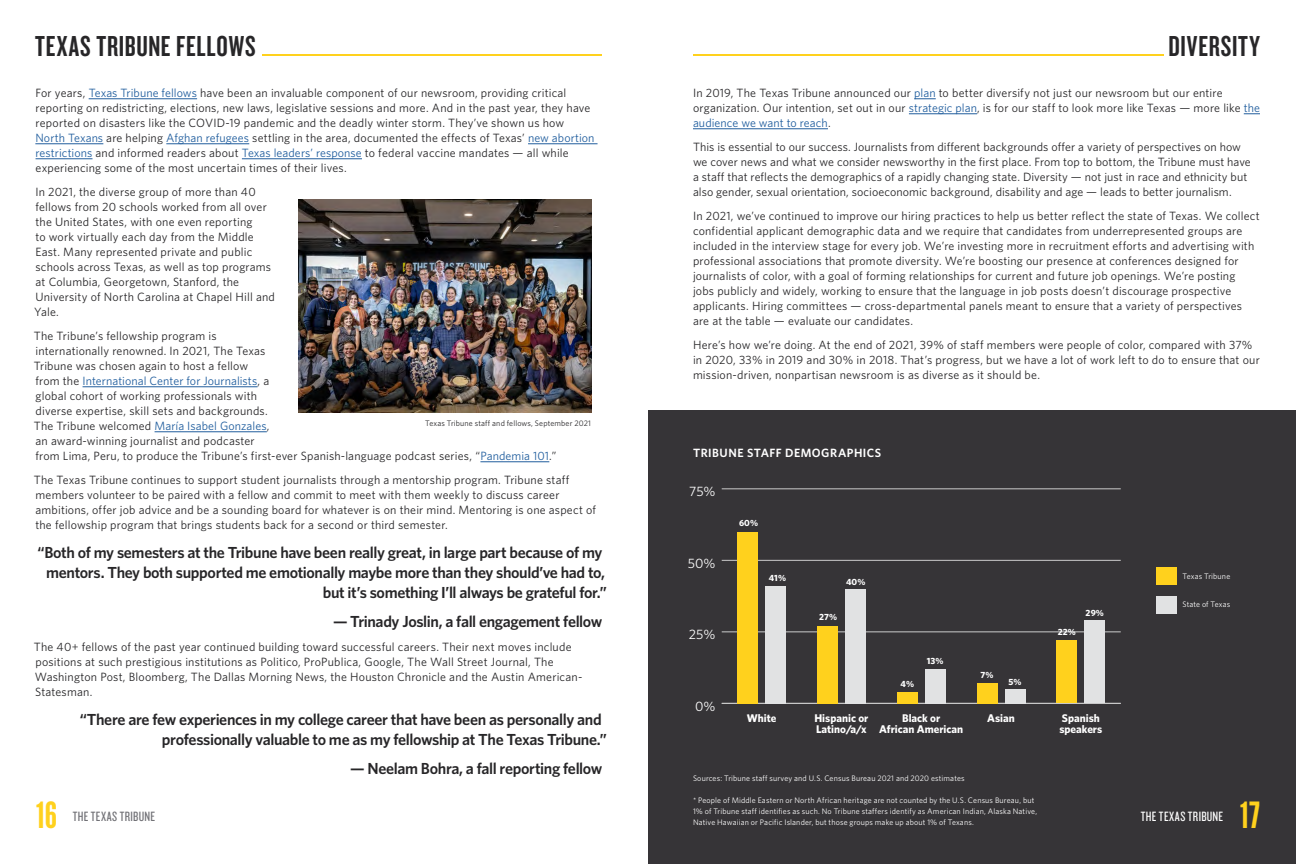
<style>
.page{position:relative;width:1296px;height:864px;background:#fff}
.page>*{position:absolute;margin:0;border:0;box-sizing:border-box;transform-origin:0 0}
.t1{font:36px "League Gothic";color:#ffd11d}
.t2{font:30px "Knockout HTF48 Featherweight";letter-spacing:.025em;color:#272628}
.t3{font:600 16px/20px "Whitney";letter-spacing:-.025em;color:#272628;text-align:right}
.t4{font:14px "Knockout HTF28 Junior Featherwt";letter-spacing:.03em;color:#717176}
.t5{font:14px "Knockout HTF28 Junior Featherwt";letter-spacing:.03em;color:#fff}
.t6{font:13.6px "Whitney";color:#fff}
.t7{font:12px/15px "Whitney";letter-spacing:.015em;color:#272628}
.t8{font:600 12px "Whitney";letter-spacing:.04em;color:#fff}
.t9{font:700 11.2px/11.2px "Whitney";color:#fff}
.t10{font:700 9px "Whitney";letter-spacing:.01em;color:#fff}
.t11{font:8px/11px "Whitney";letter-spacing:.02em;color:#fff}
.t12{font:8px "Whitney";letter-spacing:.02em;color:#272628}
.s1{color:#215e9e}
</style>
<div class="page">
<hr style="left:89px;top:99px;width:108px;height:1px;background:#215e9e">
<hr style="left:35px;top:144px;width:68px;height:1px;background:#215e9e">
<hr style="left:166px;top:144px;width:83px;height:1px;background:#215e9e">
<hr style="left:528px;top:144px;width:70px;height:1px;background:#215e9e">
<hr style="left:36px;top:159px;width:57px;height:1px;background:#215e9e">
<hr style="left:242px;top:159px;width:120px;height:1px;background:#215e9e">
<hr style="left:83px;top:387px;width:175px;height:1px;background:#215e9e">
<hr style="left:155px;top:432px;width:112px;height:1px;background:#215e9e">
<hr style="left:480px;top:462px;width:69px;height:1px;background:#215e9e">
<svg style="left:914px;top:99px;width:22px;height:1px"></svg>
<hr style="left:909px;top:114px;width:68px;height:1px;background:#215e9e">
<svg style="left:1244px;top:114px;width:16px;height:1px"></svg>
<hr style="left:693px;top:129px;width:135px;height:1px;background:#215e9e">
<hr style="left:263px;top:55px;width:339px;height:1px;background:#ffd11d">
<img style="left:298px;top:199px;width:293px;height:214px">
<hr style="left:693px;top:55px;width:470px;height:1px;background:#ffd11d">
<div style="left:648px;top:410px;width:648px;height:454px;background:#363437"></div>
<div style="left:1156px;top:567px;width:20px;height:18px;background:#ffd11d"></div>
<hr style="left:722px;top:703px;width:399px;height:1px;background:#cbcbcb">
<hr style="left:722px;top:632px;width:399px;height:1px;background:#cbcbcb">
<hr style="left:722px;top:560px;width:399px;height:1px;background:#cbcbcb">
<hr style="left:722px;top:489px;width:399px;height:1px;background:#cbcbcb">
<div style="left:737px;top:532px;width:21px;height:171px;background:#ffd11d"></div>
<div style="left:817px;top:626px;width:21px;height:77px;background:#ffd11d"></div>
<div style="left:897px;top:692px;width:21px;height:11px;background:#ffd11d"></div>
<div style="left:977px;top:683px;width:21px;height:20px;background:#ffd11d"></div>
<div style="left:1056px;top:640px;width:21px;height:63px;background:#ffd11d"></div>
<div style="left:1156px;top:596px;width:20px;height:17px;background:#e1e2e3"></div>
<div style="left:765px;top:586px;width:21px;height:117px;background:#e1e2e3"></div>
<div style="left:845px;top:589px;width:21px;height:114px;background:#e1e2e3"></div>
<div style="left:925px;top:669px;width:21px;height:34px;background:#e1e2e3"></div>
<div style="left:1005px;top:689px;width:20px;height:14px;background:#e1e2e3"></div>
<div style="left:1084px;top:620px;width:21px;height:83px;background:#e1e2e3"></div>
<h2 class="t2" style="left:35px;top:31px;width:222px">TEXAS TRIBUNE FELLOWS</h2>
<h2 class="t2" style="left:1169px;top:31px;width:93px">DIVERSITY</h2>
<p class="t7" style="left:35px;top:85px;width:561px">For years, <span class="s1">Texas Tribune fellows</span> have been an invaluable component of our newsroom, providing critical reporting on redistricting, elections, new laws, legislative sessions and more. And in the past year, they have reported on disasters like the COVID-19 pandemic and the deadly winter storm. They’ve shown us how <span class="s1">North Texans</span> are helping <span class="s1">Afghan refugees</span> settling in the area, documented the effects of Texas’ <span class="s1">new abortion restrictions</span> and informed readers about <span class="s1">Texas leaders’ response</span> to federal vaccine mandates — all while experiencing some of the most uncertain times of their lives.</p>
<p class="t7" style="left:34px;top:184px;width:242px">In 2021, the diverse group of more than 40 fellows from 20 schools worked from all over the United States, with one even reporting<br>to work virtually each day from the Middle East. Many represented private and public schools across Texas, as well as top programs at Columbia, Georgetown, Stanford, the University of North Carolina at Chapel Hill and Yale.</p>
<p class="t7" style="left:34px;top:328px;width:524px">The Tribune’s fellowship program is<br>internationally renowned. In 2021, The Texas<br>Tribune was chosen again to host a fellow<br>from the <span class="s1">International Center for Journalists</span>, a<br>global cohort of working professionals with<br>diverse expertise, skill sets and backgrounds.<br>The Tribune welcomed <span class="s1">María Isabel Gonzales</span>,<br>an award-winning journalist and podcaster<br>from Lima, Peru, to produce the Tribune’s first-ever Spanish-language podcast series, “<span class="s1">Pandemia 101</span>.”</p>
<p class="t7" style="left:34px;top:472px;width:564px">The Texas Tribune continues to support student journalists through a mentorship program. Tribune staff members volunteer to be paired with a fellow and commit to meet with them weekly to discuss career ambitions, offer job advice and be a sounding board for whatever is on their mind. Mentoring is one aspect of the fellowship program that brings students back for a second or third semester.</p>
<h3 class="t3" style="left:37px;top:542px;width:571px">“Both of my semesters at the Tribune have been really great, in large part because of my mentors. They both supported me emotionally maybe more than they should’ve had to, but it’s something I’ll always be grateful for.”</h3>
<h3 class="t3" style="left:333px;top:611px;width:271px">— Trinady Joslin, a fall engagement fellow</h3>
<p class="t7" style="left:34px;top:639px;width:550px">The 40+ fellows of the past year continued building toward successful careers. Their next moves include positions at such prestigious institutions as Politico, ProPublica, Google, The Wall Street Journal, The Washington Post, Bloomberg, The Dallas Morning News, the Houston Chronicle and the Austin American-Statesman.</p>
<h3 class="t3" style="left:162px;top:709px;width:447px;text-align:left;text-indent:-82px">“There are few experiences in my college career that have been as personally and professionally valuable to me as my fellowship at The Texas Tribune.”</h3>
<h3 class="t3" style="left:350px;top:758px;width:254px">— Neelam Bohra, a fall reporting fellow</h3>
<p class="t7" style="left:693px;top:85px;width:569px">In 2019, The Texas Tribune announced our <span class="s1">plan</span> to better diversify not just our newsroom but our entire organization. Our intention, set out in our <span class="s1">strategic plan</span>, is for our staff to look more like Texas — more like <span class="s1">the audience we want to reach</span>.</p>
<p class="t7" style="left:693px;top:139px;width:559px">This is essential to our success. Journalists from different backgrounds offer a variety of perspectives on how we cover news and what we consider newsworthy in the first place. From top to bottom, the Tribune must have a staff that reflects the demographics of a rapidly changing state. Diversity — not just in race and ethnicity but also gender, sexual orientation, socioeconomic background, disability and age — leads to better journalism.</p>
<p class="t7" style="left:693px;top:208px;width:568px">In 2021, we’ve continued to improve our hiring practices to help us better reflect the state of Texas. We collect confidential applicant demographic data and we require that candidates from underrepresented groups are included in the interview stage for every job. We’re investing more in recruitment efforts and advertising with professional associations that promote diversity. We’re boosting our presence at conferences designed for journalists of color, with a goal of forming relationships for current and future job openings. We’re posting<br>jobs publicly and widely, working to ensure that the language in job posts doesn’t discourage prospective applicants. Hiring committees — cross-departmental panels meant to ensure that a variety of perspectives are at the table — evaluate our candidates.</p>
<p class="t7" style="left:693px;top:337px;width:568px">Here’s how we’re doing. At the end of 2021, 39% of staff members were people of color, compared with 37% in 2020, 33% in 2019 and 30% in 2018. That’s progress, but we have a lot of work left to do to ensure that our mission-driven, nonpartisan newsroom is as diverse as it should be.</p>
<p class="t12" style="left:425px;top:419px;width:167px">Texas Tribune staff and fellows, September 2021</p>
<p class="t8" style="left:693px;top:445px;width:190px">TRIBUNE STAFF DEMOGRAPHICS</p>
<p class="t6" style="left:689px;top:484px;width:28px">75%</p>
<p class="t10" style="left:739px;top:518px;width:21px">60%</p>
<p class="t6" style="left:688px;top:555px;width:29px">50%</p>
<p class="t11" style="left:1183px;top:570px;width:49px">Texas Tribune</p>
<p class="t10" style="left:769px;top:572px;width:19px">41%</p>
<p class="t10" style="left:846px;top:576px;width:21px">40%</p>
<p class="t11" style="left:1183px;top:599px;width:49px">State of Texas</p>
<p class="t10" style="left:1086px;top:607px;width:20px">29%</p>
<p class="t10" style="left:819px;top:611px;width:19px">27%</p>
<p class="t10" style="left:1058px;top:626px;width:20px">22%</p>
<p class="t6" style="left:689px;top:627px;width:28px">25%</p>
<p class="t10" style="left:927px;top:656px;width:18px">13%</p>
<p class="t10" style="left:981px;top:670px;width:15px">7%</p>
<p class="t10" style="left:1008px;top:676px;width:15px">5%</p>
<p class="t10" style="left:900px;top:679px;width:15px">4%</p>
<p class="t6" style="left:695px;top:698px;width:22px">0%</p>
<p class="t9" style="left:747px;top:712px;width:31px">White</p>
<p class="t9" style="left:902px;top:712px;width:40px">Black or</p>
<p class="t9" style="left:987px;top:712px;width:29px">Asian</p>
<p class="t9" style="left:879px;top:723px;width:85px">African American</p>
<p class="t9" style="left:1059px;top:712px;width:44px">Spanish speakers</p>
<p class="t9" style="left:814px;top:712px;width:56px">Hispanic or<br>Latino/a/x</p>
<p class="t11" style="left:693px;top:772px;width:273px">Sources: Tribune staff survey and U.S. Census Bureau 2021 and 2020 estimates</p>
<p class="t11" style="left:693px;top:794px;width:346px">* People of Middle Eastern or North African heritage are not counted by the U.S. Census Bureau, but<br>1% of Tribune staff identifies as such. No Tribune staffers identify as American Indian, Alaska Native,<br>Native Hawaiian or Pacific Islander, but those groups make up about 1% of Texans.</p>
<h1 class="t1" style="left:36px;top:793px;width:23px">16</h1>
<p class="t5" style="left:1141px;top:809px;width:84px">THE TEXAS TRIBUNE</p>
<h1 class="t1" style="left:1240px;top:793px;width:21px">17</h1>
<p class="t4" style="left:73px;top:809px;width:84px">THE TEXAS TRIBUNE</p>
</div>
